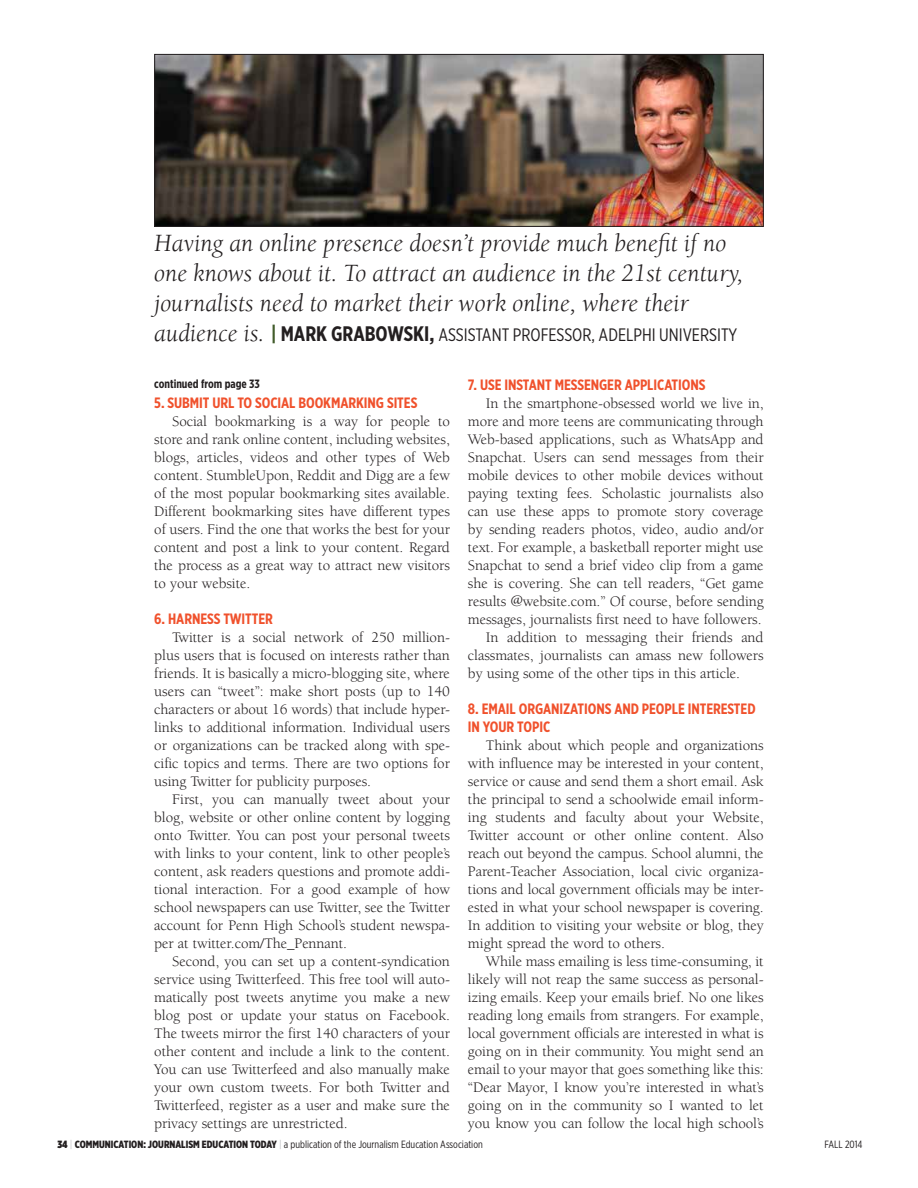
<style>
.page{position:relative;width:918px;height:1188px;background:#fff}
.page>*{position:absolute;margin:0;border:0;box-sizing:border-box;transform-origin:0 0}
.t1{font:italic 25.5px/30px "Berkeley";color:#231f20}
.t2{font:18px "Gotham X Narrow";color:#231f20}
.t3{font:15px/18px "Berkeley";letter-spacing:-.005em;color:#231f20;text-align:justify}
.t4{font:700 15px/18px "Gotham X Narrow";letter-spacing:-.005em;color:#f0512c}
.t5{font:700 12px "Gotham X Narrow";color:#231f20}
.t6{font:10.5px "Gotham X Narrow";color:#231f20}
.s1{font-family:"Berkeley";font-style:italic;font-size:25.5px}
.s2{font-weight:700;font-size:21px;color:#415c2a}
.s3{font-weight:700;font-size:21px}
.s4{font-weight:900}
.s5{color:#bcbdc0}
</style>
<div class="page">
<img style="left:156px;top:56px;width:606px;height:169px">
<div style="left:154px;top:54px;width:610px;height:173px;border:1px solid #231f20"></div>
<h1 class="t1" style="left:154px;top:229px;width:590px">Having an online presence doesn’t provide much benefit if no one knows about it. To attract an audience in the 21st century, journalists need to market their work online, where their</h1>
<p class="t2" style="left:154px;top:324px;width:585px"><span class="s1">audience is.</span> <span class="s2">|</span> <span class="s3">MARK GRABOWSKI,</span> ASSISTANT PROFESSOR, ADELPHI UNIVERSITY</p>
<p class="t5" style="left:154px;top:376px;width:107px">continued from page 33</p>
<p class="t4" style="left:468px;top:376px;width:239px">7. USE INSTANT MESSENGER APPLICATIONS</p>
<p class="t3" style="left:486px;top:395px;width:279px">In the smartphone-obsessed world we live in,</p>
<p class="t3" style="left:468px;top:413px;width:297px">more and more teens are communicating through</p>
<p class="t3" style="left:468px;top:431px;width:297px">Web-based applications, such as WhatsApp and</p>
<p class="t3" style="left:468px;top:449px;width:297px">Snapchat. Users can send messages from their</p>
<p class="t3" style="left:468px;top:467px;width:297px">mobile devices to other mobile devices without</p>
<p class="t3" style="left:468px;top:485px;width:297px">paying texting fees. Scholastic journalists also</p>
<p class="t3" style="left:468px;top:503px;width:297px">can use these apps to promote story coverage</p>
<p class="t3" style="left:468px;top:521px;width:297px">by sending readers photos, video, audio and/or</p>
<p class="t3" style="left:468px;top:539px;width:297px">text. For example, a basketball reporter might use</p>
<p class="t3" style="left:468px;top:557px;width:297px">Snapchat to send a brief video clip from a game</p>
<p class="t3" style="left:468px;top:575px;width:297px">she is covering. She can tell readers, “Get game</p>
<p class="t3" style="left:468px;top:593px;width:297px">results @website.com.” Of course, before sending</p>
<p class="t3" style="left:468px;top:611px;width:295px">messages, journalists first need to have followers.</p>
<p class="t3" style="left:486px;top:629px;width:279px">In addition to messaging their friends and</p>
<p class="t3" style="left:468px;top:647px;width:297px">classmates, journalists can amass new followers</p>
<p class="t3" style="left:468px;top:665px;width:274px">by using some of the other tips in this article.</p>
<p class="t4" style="left:468px;top:700px;width:289px">8. EMAIL ORGANIZATIONS AND PEOPLE INTERESTED<br>IN YOUR TOPIC</p>
<p class="t3" style="left:468px;top:737px;width:297px;text-indent:18px">Think about which people and organizations with influence may be interested in your content, service or cause and send them a short email. Ask the principal to send a schoolwide email inform&shy;ing students and faculty about your Website, Twitter account or other online content. Also reach out beyond the campus. School alumni, the Parent-Teacher Association, local civic organiza&shy;tions and local government officials may be inter&shy;ested in what your school newspaper is covering.<br>In addition to visiting your website or blog, they might spread the word to others.</p>
<p class="t3" style="left:468px;top:953px;width:297px;text-indent:18px">While mass emailing is less time-consuming, it likely will not reap the same success as personal&shy;izing emails. Keep your emails brief. No one likes reading long emails from strangers. For example, local government officials are interested in what is going on in their community. You might send an email to your mayor that goes something like this: “Dear Mayor, I know you’re interested in what’s going on in the community so I wanted to let you know you can follow the local high school’s</p>
<p class="t4" style="left:154px;top:394px;width:265px">5. SUBMIT URL TO SOCIAL BOOKMARKING SITES</p>
<p class="t3" style="left:154px;top:413px;width:297px;text-indent:18px">Social bookmarking is a way for people to store and rank online content, including websites, blogs, articles, videos and other types of Web content. StumbleUpon, Reddit and Digg are a few of the most popular bookmarking sites available.<br>Different bookmarking sites have different types of users. Find the one that works the best for your content and post a link to your content. Regard the process as a great way to attract new visitors to your website.</p>
<p class="t4" style="left:154px;top:610px;width:120px">6. HARNESS TWITTER</p>
<p class="t3" style="left:154px;top:629px;width:297px;text-indent:18px">Twitter is a social network of 250 million&shy;plus users that is focused on interests rather than friends. It is basically a micro-blogging site, where users can “tweet”: make short posts (up to 140 characters or about 16 words) that include hyper&shy;links to additional information. Individual users or organizations can be tracked along with spe&shy;cific topics and terms. There are two options for using Twitter for publicity purposes.</p>
<p class="t3" style="left:154px;top:791px;width:297px;text-indent:18px">First, you can manually tweet about your blog, website or other online content by logging onto Twitter. You can post your personal tweets with links to your content, link to other people’s content, ask readers questions and promote addi&shy;tional interaction. For a good example of how school newspapers can use Twitter, see the Twitter account for Penn High School’s student newspa&shy;per at twitter.com/The_Pennant.</p>
<p class="t3" style="left:154px;top:953px;width:297px;text-indent:18px">Second, you can set up a content-syndication service using Twitterfeed. This free tool will auto&shy;matically post tweets anytime you make a new blog post or update your status on Facebook.<br>The tweets mirror the first 140 characters of your other content and include a link to the content.<br>You can use Twitterfeed and also manually make your own custom tweets. For both Twitter and Twitterfeed, register as a user and make sure the privacy settings are unrestricted.</p>
<p class="t6" style="left:57px;top:1138px;width:427px"><span class="s4">34</span> <span class="s5">|</span> <span class="s4">COMMUNICATION: JOURNALISM EDUCATION TODAY</span> <span class="s5">|</span> a publication of the Journalism Education Association</p>
<p class="t6" style="left:825px;top:1138px;width:40px">FALL 2014</p>
</div>
